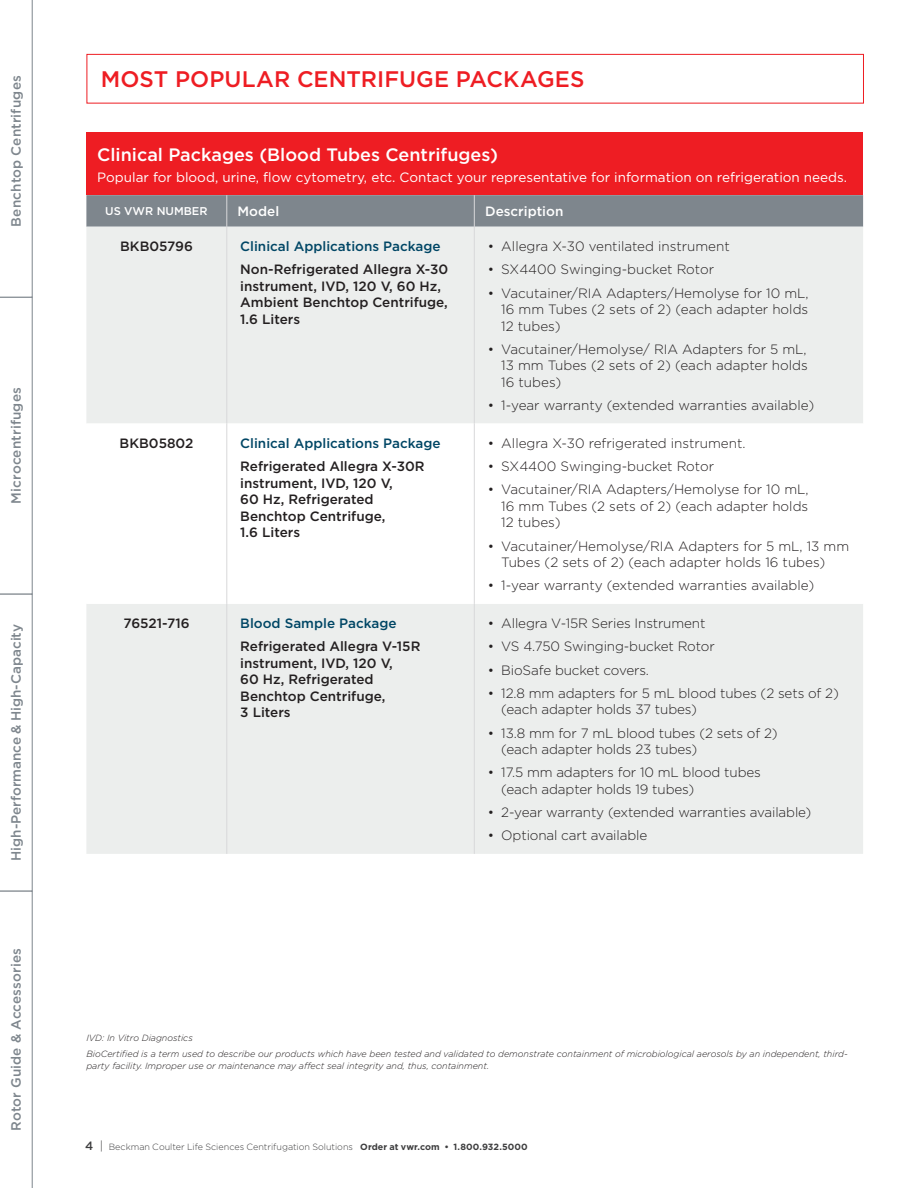
<style>
.page{position:relative;width:918px;height:1188px;background:#fff}
.page>*{position:absolute;margin:0;border:0;box-sizing:border-box;transform-origin:0 0}
.Specifications{font:500 22.5px "Gotham";color:#ee1d23}
.t1{font:500 18px "Gotham";color:#fff}
.t2{font:300 13.5px/16.5px "Gotham";letter-spacing:-.01em;color:#231f20}
.t3{font:500 13.5px/16.5px "Gotham";color:#231f20}
.t4{font:13.5px "Gotham";color:#fff}
.t5{font:500 13.5px "Gotham";letter-spacing:.01em;color:#7e868d}
.t6{font:500 13.5px "Gotham";color:#004665}
.t7{font:500 13.5px "Gotham";color:#fff}
.t8{font:500 11.25px "Gotham";color:#fff}
.t9{font:italic 300 9px/12px "Gotham";color:#231f20}
.t10{font:300 9px "Gotham";color:#3e3e3f}
.s1{font-weight:500;font-size:12px}
.s2{font-size:12px}
.s3{font-weight:700}
</style>
<div class="page">
<div style="left:87px;top:54px;width:777px;height:50px;border:1px solid #ee1d23"></div>
<div style="left:86px;top:133px;width:777px;height:62px;background:#ee1d23"></div>
<div style="left:86px;top:195px;width:777px;height:32px;background:#7e868d"></div>
<div style="left:86px;top:227px;width:777px;height:627px;background:#eceeed"></div>
<svg style="left:86px;top:424px;width:777px;height:180px"></svg>
<hr style="left:226px;top:195px;width:1px;height:32px;background:#d8d8da">
<hr style="left:474px;top:195px;width:1px;height:32px;background:#d8d8da">
<hr style="left:226px;top:227px;width:1px;height:197px;background:#d8d8da">
<hr style="left:474px;top:227px;width:1px;height:197px;background:#d8d8da">
<hr style="left:226px;top:424px;width:1px;height:180px;background:#d8d8da">
<hr style="left:474px;top:424px;width:1px;height:180px;background:#d8d8da">
<hr style="left:226px;top:604px;width:1px;height:250px;background:#d8d8da">
<hr style="left:474px;top:604px;width:1px;height:250px;background:#d8d8da">
<svg style="left:0;top:0;width:32px;height:1188px"></svg>
<p class="t5" style="left:7px;top:227px;width:153px;rotate:-90deg">Benchtop Centrifuges</p>
<p class="t5" style="left:7px;top:504px;width:118px;rotate:-90deg">Microcentrifuges</p>
<p class="t5" style="left:7px;top:861px;width:238px;rotate:-90deg">High-Performance &amp; High-Capacity</p>
<p class="t5" style="left:7px;top:1131px;width:185px;rotate:-90deg">Rotor Guide &amp; Accessories</p>
<p class="Specifications" style="left:101px;top:64px;width:485px">MOST POPULAR CENTRIFUGE PACKAGES</p>
<p class="t1" style="left:97px;top:143px;width:402px">Clinical Packages (Blood Tubes Centrifuges)</p>
<p class="t4" style="left:97px;top:168px;width:752px">Popular for blood, urine, flow cytometry, etc. Contact your representative for information on refrigeration needs.</p>
<p class="t8" style="left:105px;top:204px;width:104px">US VWR NUMBER</p>
<p class="t7" style="left:238px;top:203px;width:43px">Model</p>
<p class="t7" style="left:485px;top:203px;width:80px">Description</p>
<p class="t3" style="left:120px;top:238px;width:74px">BKB05796</p>
<p class="t6" style="left:240px;top:237px;width:202px">Clinical Applications Package</p>
<p class="t3" style="left:240px;top:261px;width:210px">Non-Refrigerated Allegra X-30 instrument, IVD, 120 V, 60 Hz,<br>Ambient Benchtop Centrifuge,<br>1.6 Liters</p>
<p class="t2" style="left:488px;top:238px;width:243px">• Allegra X-30 ventilated instrument</p>
<p class="t2" style="left:488px;top:261px;width:228px">• SX4400 Swinging-bucket Rotor</p>
<p class="t2" style="left:501px;top:284px;width:309px;text-align:justify;text-indent:-14px">• Vacutainer/RIA Adapters/Hemolyse for 10 mL, 16 mm Tubes (2 sets of 2) (each adapter holds 12 tubes)</p>
<p class="t2" style="left:501px;top:340px;width:308px;text-align:justify;text-indent:-14px">• Vacutainer/Hemolyse/ RIA Adapters for 5 mL, 13 mm Tubes (2 sets of 2) (each adapter holds 16 tubes)</p>
<p class="t2" style="left:488px;top:397px;width:328px">• 1-year warranty (extended warranties available)</p>
<p class="t3" style="left:120px;top:435px;width:75px">BKB05802</p>
<p class="t6" style="left:240px;top:434px;width:202px">Clinical Applications Package</p>
<p class="t3" style="left:240px;top:458px;width:186px">Refrigerated Allegra X-30R instrument, IVD, 120 V,<br>60 Hz, Refrigerated<br>Benchtop Centrifuge,<br>1.6 Liters</p>
<p class="t3" style="left:123px;top:615px;width:68px">76521-716</p>
<p class="t6" style="left:240px;top:615px;width:158px">Blood Sample Package</p>
<p class="t3" style="left:240px;top:638px;width:182px">Refrigerated Allegra V-15R instrument, IVD, 120 V,<br>60 Hz, Refrigerated<br>Benchtop Centrifuge,<br>3 Liters</p>
<p class="t2" style="left:488px;top:434px;width:259px">• Allegra X-30 refrigerated instrument.</p>
<p class="t2" style="left:488px;top:458px;width:228px">• SX4400 Swinging-bucket Rotor</p>
<p class="t2" style="left:501px;top:481px;width:309px;text-align:justify;text-indent:-14px">• Vacutainer/RIA Adapters/Hemolyse for 10 mL, 16 mm Tubes (2 sets of 2) (each adapter holds 12 tubes)</p>
<p class="t2" style="left:501px;top:537px;width:349px;text-indent:-14px">• Vacutainer/Hemolyse/RIA Adapters for 5 mL, 13 mm<br>Tubes (2 sets of 2) (each adapter holds 16 tubes)</p>
<p class="t2" style="left:488px;top:577px;width:328px">• 1-year warranty (extended warranties available)</p>
<p class="t2" style="left:488px;top:615px;width:219px">• Allegra V-15R Series Instrument</p>
<p class="t2" style="left:488px;top:638px;width:228px">• VS 4.750 Swinging-bucket Rotor</p>
<p class="t2" style="left:488px;top:661px;width:163px">• BioSafe bucket covers.</p>
<p class="t2" style="left:501px;top:684px;width:339px;text-indent:-14px">• 12.8 mm adapters for 5 mL blood tubes (2 sets of 2) (each adapter holds 37 tubes)</p>
<p class="t2" style="left:501px;top:724px;width:278px;text-indent:-14px">• 13.8 mm for 7 mL blood tubes (2 sets of 2) (each adapter holds 23 tubes)</p>
<p class="t2" style="left:501px;top:764px;width:261px;text-indent:-14px">• 17.5 mm adapters for 10 mL blood tubes (each adapter holds 19 tubes)</p>
<p class="t2" style="left:488px;top:804px;width:325px">• 2-year warranty (extended warranties available)</p>
<p class="t2" style="left:488px;top:827px;width:161px">• Optional cart available</p>
<p class="t9" style="left:86px;top:1032px;width:108px">IVD: In Vitro Diagnostics</p>
<p class="t9" style="left:86px;top:1048px;width:763px">BioCertified is a term used to describe our products which have been tested and validated to demonstrate containment of microbiological aerosols by an independent, third&shy;party facility. Improper use or maintenance may affect seal integrity and, thus, containment.</p>
<p class="t10" style="left:85px;top:1141px;width:444px"><span class="s1">4</span> <span class="s2">|</span> Beckman Coulter Life Sciences Centrifugation Solutions <span class="s3">Order at vwr.com • 1.800.932.5000</span></p>
</div>
